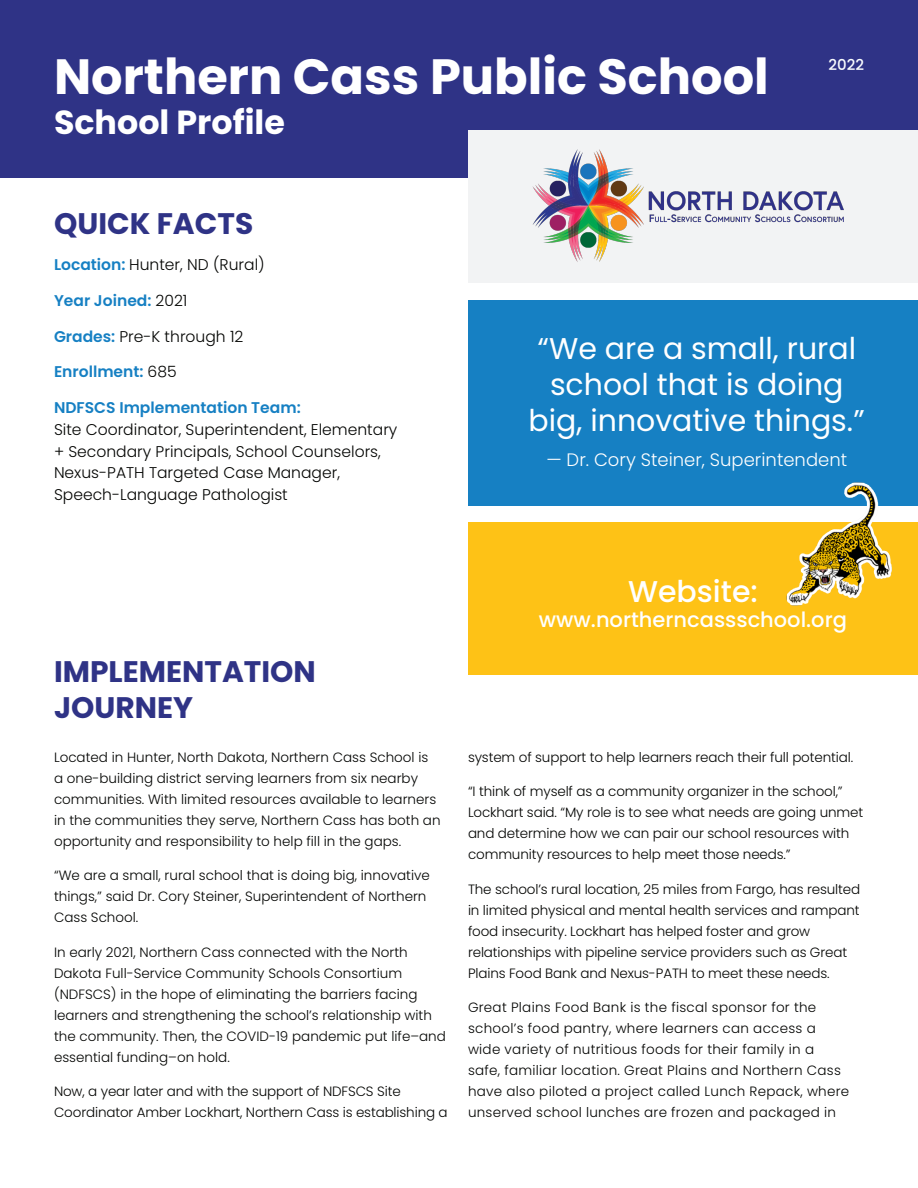
<style>
.page{position:relative;width:918px;height:1188px;background:#fff}
.page>*{position:absolute;margin:0;border:0;box-sizing:border-box;transform-origin:0 0}
.t1{font:700 49.5px "Poppins";color:#fff}
.t2{font:700 33.3px "Poppins";color:#fff}
.t3{font:30px/36px "Poppins";color:#fff;text-align:center}
.t4{font:500 30px "Poppins";color:#fff}
.t5{font:700 29.7px/35.7px "Poppins";color:#2f3386}
.t6{font:500 21px "Poppins";color:#fff}
.t7{font:300 18px "Poppins";color:#fff}
.t8{font:300 15.6px/21.8px "Poppins";color:#040503}
.t9{font:600 15.6px "Poppins";color:#1680c3}
.t10{font:500 15px "Poppins";color:#f9fcfe}
.t11{font:300 13.5px/21px "Poppins";color:#040503}
.t12{font:300 13.5px/21px "Poppins";letter-spacing:.02em;color:#040503}
.s1{font-weight:600;color:#1680c3}
.s2{font-weight:300;color:#040503}
</style>
<div class="page">
<div style="left:0;top:0;width:918px;height:177px;background:#2f3386"></div>
<div style="left:468px;top:300px;width:450px;height:205px;background:#1680c3"></div>
<div style="left:468px;top:130px;width:450px;height:152px;background:#f2f3f4"></div>
<img style="left:532px;top:149px;width:312px;height:113px">
<div style="left:468px;top:522px;width:450px;height:153px;background:#fec216"></div>
<img style="left:777px;top:482px;width:125px;height:124px">
<p class="t1" style="left:54px;top:48px;width:716px">Northern Cass Public School</p>
<p class="t2" style="left:54px;top:103px;width:232px">School Profile</p>
<p class="t10" style="left:828px;top:56px;width:37px">2022</p>
<p class="t5" style="left:54px;top:206px;width:201px">QUICK FACTS</p>
<p class="t8" style="left:54px;top:254px;width:212px"><span class="s1">Location:</span> Hunter, ND (Rural)</p>
<p class="t9" style="left:54px;top:292px;width:135px">Year Joined: <span class="s2">2021</span></p>
<p class="t8" style="left:54px;top:326px;width:191px"><span class="s1">Grades:</span> Pre-K through 12</p>
<p class="t9" style="left:54px;top:363px;width:124px">Enrollment: <span class="s2">685</span></p>
<p class="t8" style="left:54px;top:397px;width:345px"><span class="s1">NDFSCS Implementation Team:<br></span>Site Coordinator, Superintendent, Elementary + Secondary Principals, School Counselors, Nexus-PATH Targeted Case Manager, Speech-Language Pathologist</p>
<p class="t3" style="left:529px;top:330px;width:338px">“We are a small, rural school that is doing big, innovative things.”</p>
<p class="t7" style="left:546px;top:449px;width:302px">— Dr. Cory Steiner, Superintendent</p>
<p class="t5" style="left:54px;top:654px;width:263px">IMPLEMENTATION<br>JOURNEY</p>
<p class="t11" style="left:54px;top:746px;width:388px">Located in Hunter, North Dakota, Northern Cass School is a one-building district serving learners from six nearby communities. With limited resources available to learners in the communities they serve, Northern Cass has both an opportunity and responsibility to help fill in the gaps.</p>
<p class="t11" style="left:54px;top:865px;width:377px">“We are a small, rural school that is doing big, innovative things,” said Dr. Cory Steiner, Superintendent of Northern<br>Cass School.</p>
<p class="t11" style="left:54px;top:941px;width:393px">In early 2021, Northern Cass connected with the North Dakota Full-Service Community Schools Consortium (NDFSCS) in the hope of eliminating the barriers facing learners and strengthening the school’s relationship with the community. Then, the COVID-19 pandemic put life–and essential funding–on hold.</p>
<p class="t11" style="left:54px;top:1081px;width:395px">Now, a year later and with the support of NDFSCS Site<br>Coordinator Amber Lockhart, Northern Cass is establishing a</p>
<p class="t4" style="left:628px;top:574px;width:131px">Website:</p>
<p class="t6" style="left:539px;top:608px;width:310px">www.northerncassschool.org</p>
<p class="t11" style="left:468px;top:746px;width:387px">system of support to help learners reach their full potential.</p>
<p class="t11" style="left:468px;top:781px;width:397px">“I think of myself as a community organizer in the school,” Lockhart said. “My role is to see what needs are going unmet and determine how we can pair our school resources with community resources to help meet those needs.”</p>
<p class="t11" style="left:468px;top:878px;width:394px">The school’s rural location, 25 miles from Fargo, has resulted in limited physical and mental health services and rampant food insecurity. Lockhart has helped foster and grow relationships with pipeline service providers such as Great Plains Food Bank and Nexus-PATH to meet these needs.</p>
<p class="t12" style="left:468px;top:997px;width:383px">Great Plains Food Bank is the fiscal sponsor for the school’s food pantry, where learners can access a wide variety of nutritious foods for their family in a safe, familiar location. Great Plains and Northern Cass have also piloted a project called Lunch Repack, where unserved school lunches are frozen and packaged in</p>
</div>
